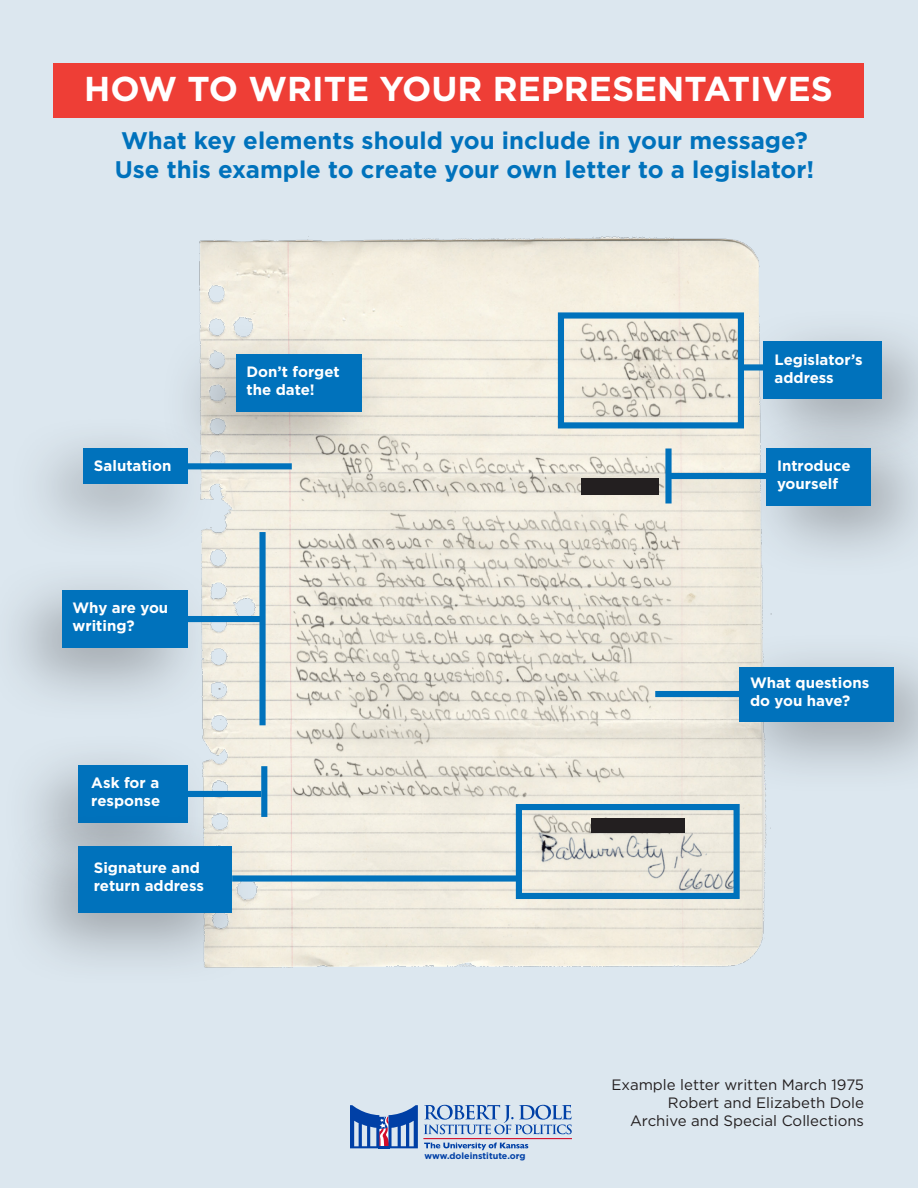
<style>
.page{position:relative;width:918px;height:1188px;background:#dce7ef}
.page>*{position:absolute;margin:0;border:0;box-sizing:border-box;transform-origin:0 0}
.t1{font:700 34.5px "Gotham";color:#fff}
.t2{font:700 24px/28.8px "Gotham";color:#0072bc}
.t3{font:700 15px/18px "Gotham";color:#fff}
.t4{font:15px/18px "Gotham";color:#231f20;text-align:right}
.t5{font:700 9px "Gotham";color:#0040a6}
</style>
<div class="page">
<hr style="left:423px;top:1138px;width:149px;height:1px;background:#d30d2b">
<div style="left:54px;top:63px;width:810px;height:55px;background:#ee3e36"></div>
<img style="left:199px;top:236px;width:573px;height:732px">
<div style="left:582px;top:478px;width:77px;height:17px;background:#231f20"></div>
<div style="left:591px;top:818px;width:93px;height:14px;background:#231f20"></div>
<div style="left:158px;top:320px;width:235px;height:167px;background:#231f20;opacity:.35"></div>
<div style="left:236px;top:354px;width:126px;height:57px;background:#0072bc"></div>
<div style="left:558px;top:312px;width:186px;height:116px;border:6px solid #0072bc"></div>
<div style="left:733px;top:306px;width:185px;height:167px;background:#231f20;opacity:.35"></div>
<div style="left:764px;top:342px;width:118px;height:57px;background:#0072bc"></div>
<div style="left:744px;top:364px;width:26px;height:7px;background:#0072bc"></div>
<div style="left:6px;top:414px;width:213px;height:146px;background:#231f20;opacity:.35"></div>
<div style="left:84px;top:449px;width:104px;height:35px;background:#0072bc"></div>
<div style="left:150px;top:463px;width:142px;height:6px;background:#0072bc"></div>
<div style="left:736px;top:412px;width:182px;height:168px;background:#231f20;opacity:.35"></div>
<div style="left:767px;top:449px;width:104px;height:57px;background:#0072bc"></div>
<div style="left:665px;top:449px;width:7px;height:55px;background:#0072bc"></div>
<div style="left:668px;top:473px;width:105px;height:6px;background:#0072bc"></div>
<div style="left:0;top:556px;width:219px;height:167px;background:#231f20;opacity:.35"></div>
<div style="left:62px;top:591px;width:126px;height:57px;background:#0072bc"></div>
<div style="left:259px;top:532px;width:7px;height:193px;background:#0072bc"></div>
<div style="left:182px;top:616px;width:80px;height:6px;background:#0072bc"></div>
<div style="left:710px;top:630px;width:208px;height:166px;background:#231f20;opacity:.35"></div>
<div style="left:740px;top:667px;width:154px;height:54px;background:#0072bc"></div>
<div style="left:655px;top:691px;width:208px;height:6px;background:#0072bc"></div>
<div style="left:1px;top:731px;width:218px;height:167px;background:#231f20;opacity:.35"></div>
<div style="left:79px;top:765px;width:109px;height:58px;background:#0072bc"></div>
<div style="left:261px;top:766px;width:6px;height:51px;background:#0072bc"></div>
<div style="left:187px;top:791px;width:74px;height:6px;background:#0072bc"></div>
<div style="left:516px;top:804px;width:224px;height:95px;border:6px solid #0072bc"></div>
<div style="left:1px;top:811px;width:263px;height:177px;background:#231f20;opacity:.35"></div>
<div style="left:79px;top:846px;width:153px;height:66px;background:#0072bc"></div>
<div style="left:232px;top:875px;width:287px;height:7px;background:#0072bc"></div>
<svg style="left:424px;top:1105px;width:148px;height:29px"></svg>
<svg style="left:424px;top:1143px;width:104px;height:7px"></svg>
<svg style="left:350px;top:1105px;width:68px;height:43px"></svg>
<p class="t1" style="left:84px;top:66px;width:750px">HOW TO WRITE YOUR REPRESENTATIVES</p>
<p class="t2" style="left:115px;top:126px;width:701px">What key elements should you include in your message?<br>Use this example to create your own letter to a legislator!</p>
<p class="t3" style="left:247px;top:362px;width:95px">Don’t forget the date!</p>
<p class="t3" style="left:775px;top:350px;width:90px">Legislator’s address</p>
<p class="t3" style="left:94px;top:457px;width:79px">Salutation</p>
<p class="t3" style="left:777px;top:457px;width:75px">Introduce yourself</p>
<p class="t3" style="left:73px;top:599px;width:97px">Why are you writing?</p>
<p class="t3" style="left:91px;top:774px;width:70px">Ask for a response</p>
<p class="t3" style="left:94px;top:859px;width:112px">Signature and return address</p>
<p class="t3" style="left:750px;top:674px;width:121px">What questions do you have?</p>
<p class="t5" style="left:425px;top:1150px;width:102px">www.doleinstitute.org</p>
<p class="t4" style="left:612px;top:1075px;width:254px">Example letter written March 1975<br>Robert and Elizabeth Dole<br>Archive and Special Collections</p>
</div>
